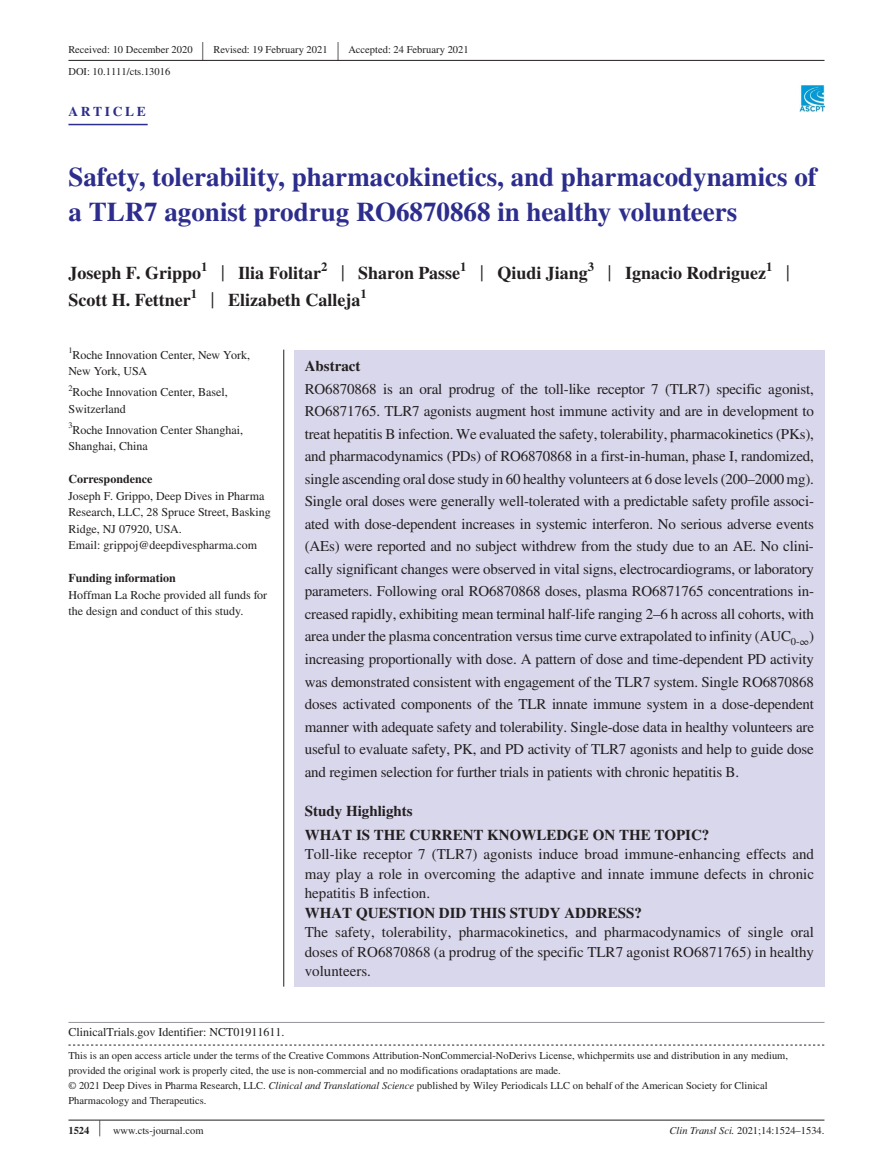
<style>
.page{position:relative;width:893px;height:1174px;background:#fff}
.page>*{position:absolute;margin:0;border:0;box-sizing:border-box;transform-origin:0 0}
.t1{font:700 27px/34.5px "STIX";color:#2c2d8c}
.t2{font:26.55px "STIX";color:#231f20;scale:.4 1}
.t3{font:700 18px "STIX";color:#231f20}
.t4{font:15px/22.5px "STIX";color:#231f20;text-align:justify}
.t5{font:700 15px/24px "STIX";color:#231f20}
.t6{font:700 13.5px "STIX";letter-spacing:.2em;color:#2c2d8c}
.t7{font:700 12.6px "STIX";color:#231f20}
.t8{font:12px/16.5px "STIX";color:#231f20}
.t9{font:700 12px "STIX";color:#231f20}
.t10{font:10.5px/15px "STIX";color:#231f20}
.t11{font:8.4px "STIX";color:#231f20}
.s1{font-weight:400;font-size:23.4px}
.s2{font-style:italic}
.s3{font-weight:700}
.s4{font-size:23.1px}
</style>
<div class="page">
<hr style="left:68px;top:1119px;width:756px;height:1px;background:#231f20">
<img style="left:799px;top:85px;width:25px;height:26px">
<hr style="left:68px;top:60px;width:756px;height:1px;background:#231f20">
<hr style="left:68px;top:124px;width:80px;height:1px;background:#2c2d8c">
<svg style="left:68px;top:1044px;width:756px;height:1px"></svg>
<hr style="left:68px;top:1022px;width:756px;height:1px;background:#939598">
<div style="left:294px;top:350px;width:530px;height:636px;background:#d9d7eb"></div>
<hr style="left:283px;top:349px;width:1px;height:637px;background:#231f20">
<p class="t10" style="left:68px;top:43px;width:126px">Received: 10 December 2020</p>
<h2 class="t2" style="left:202px;top:33px;width:7px">|</h2>
<p class="t10" style="left:213px;top:43px;width:116px">Revised: 19 February 2021</p>
<h2 class="t2" style="left:337px;top:33px;width:7px">|</h2>
<p class="t10" style="left:348px;top:43px;width:122px">Accepted: 24 February 2021</p>
<p class="t10" style="left:68px;top:65px;width:103px">DOI: 10.1111/cts.13016</p>
<p class="t6" style="left:68px;top:103px;width:79px">ARTICLE</p>
<h1 class="t1" style="left:68px;top:159px;width:750px">Safety, tolerability, pharmacokinetics, and pharmacodynamics of a TLR7 agonist prodrug RO6870868 in healthy volunteers</h1>
<p class="t3" style="left:68px;top:262px;width:699px">Joseph F. Grippo<sup>1</sup> <span class="s1">|</span> Ilia Folitar<sup>2</sup> <span class="s1">|</span> Sharon Passe<sup>1</sup> <span class="s1">|</span> Qiudi Jiang<sup>3</sup> <span class="s1">|</span> Ignacio Rodriguez</p>
<p class="t7" style="left:766px;top:259px;width:25px">1 <span class="s1">|</span></p>
<p class="t3" style="left:68px;top:289px;width:293px">Scott H. Fettner<sup>1</sup> <span class="s1">|</span> Elizabeth Calleja</p>
<p class="t7" style="left:360px;top:286px;width:8px">1</p>
<p class="t11" style="left:68px;top:345px;width:6px">1</p>
<p class="t8" style="left:68px;top:347px;width:183px;text-indent:4px">Roche Innovation Center, New York,<br>New York, USA</p>
<p class="t11" style="left:68px;top:382px;width:6px">2</p>
<p class="t8" style="left:68px;top:385px;width:161px;text-indent:4px">Roche Innovation Center, Basel,<br>Switzerland</p>
<p class="t8" style="left:68px;top:422px;width:176px"><sup>3</sup>Roche Innovation Center Shanghai,<br>Shanghai, China</p>
<p class="t9" style="left:68px;top:472px;width:85px">Correspondence</p>
<p class="t8" style="left:68px;top:488px;width:204px">Joseph F. Grippo, Deep Dives in Pharma Research, LLC, 28 Spruce Street, Basking Ridge, NJ 07920, USA.<br>Email: grippoj@deepdivespharma.com</p>
<p class="t9" style="left:68px;top:571px;width:109px">Funding information</p>
<p class="t8" style="left:68px;top:587px;width:200px">Hoffman La Roche provided all funds for the design and conduct of this study.</p>
<p class="t8" style="left:68px;top:1024px;width:217px">ClinicalTrials.gov Identifier: NCT01911611.</p>
<p class="t5" style="left:305px;top:354px;width:57px">Abstract</p>
<p class="t4" style="left:305px;top:378px;width:511px">RO6870868 is an oral prodrug of the toll-like receptor 7 (TLR7) specific agonist, RO6871765. TLR7 agonists augment host immune activity and are in development to treat hepatitis B infection. We evaluated the safety, tolerability, pharmacokinetics (PKs), and pharmacodynamics (PDs) of RO6870868 in a first-in-human, phase I, randomized, single ascending oral dose study in 60 healthy volunteers at 6 dose levels (200–2000 mg).<br>Single oral doses were generally well-tolerated with a predictable safety profile associ&shy;ated with dose-dependent increases in systemic interferon. No serious adverse events (AEs) were reported and no subject withdrew from the study due to an AE. No clini&shy;cally significant changes were observed in vital signs, electrocardiograms, or laboratory parameters. Following oral RO6870868 doses, plasma RO6871765 concentrations in&shy;creased rapidly, exhibiting mean terminal half-life ranging 2–6 h across all cohorts, with area under the plasma concentration versus time curve extrapolated to infinity (AUC<sub>0-∞</sub>) increasing proportionally with dose. A pattern of dose and time-dependent PD activity was demonstrated consistent with engagement of the TLR7 system. Single RO6870868 doses activated components of the TLR innate immune system in a dose-dependent manner with adequate safety and tolerability. Single-dose data in healthy volunteers are useful to evaluate safety, PK, and PD activity of TLR7 agonists and help to guide dose and regimen selection for further trials in patients with chronic hepatitis B.</p>
<p class="t5" style="left:305px;top:798px;width:406px">Study Highlights<br>WHAT IS THE CURRENT KNOWLEDGE ON THE TOPIC?</p>
<p class="t4" style="left:305px;top:845px;width:511px;line-height:19.5px">Toll-like receptor 7 (TLR7) agonists induce broad immune-enhancing effects and may play a role in overcoming the adaptive and innate immune defects in chronic hepatitis B infection.</p>
<p class="t5" style="left:305px;top:900px;width:339px">WHAT QUESTION DID THIS STUDY ADDRESS?</p>
<p class="t4" style="left:305px;top:923px;width:511px;line-height:19.5px">The safety, tolerability, pharmacokinetics, and pharmacodynamics of single oral doses of RO6870868 (a prodrug of the specific TLR7 agonist RO6871765) in healthy volunteers.</p>
<p class="t10" style="left:68px;top:1048px;width:721px">This is an open access article under the terms of the Creative Commons Attribution-NonCommercial-NoDerivs License, whichpermits use and distribution in any medium, provided the original work is properly cited, the use is non-commercial and no modifications oradaptations are made.<br>© 2021 Deep Dives in Pharma Research, LLC. <span class="s2">Clinical and Translational Science</span> published by Wiley Periodicals LLC on behalf of the American Society for Clinical Pharmacology and Therapeutics.</p>
<p class="t10" style="left:68px;top:1123px;width:137px"><span class="s3">1524</span> <span class="s4">|</span> www.cts-journal.com</p>
<p class="t10" style="left:669px;top:1123px;width:156px"><span class="s2">Clin Transl Sci.</span> 2021;14:1524–1534.</p>
</div>
